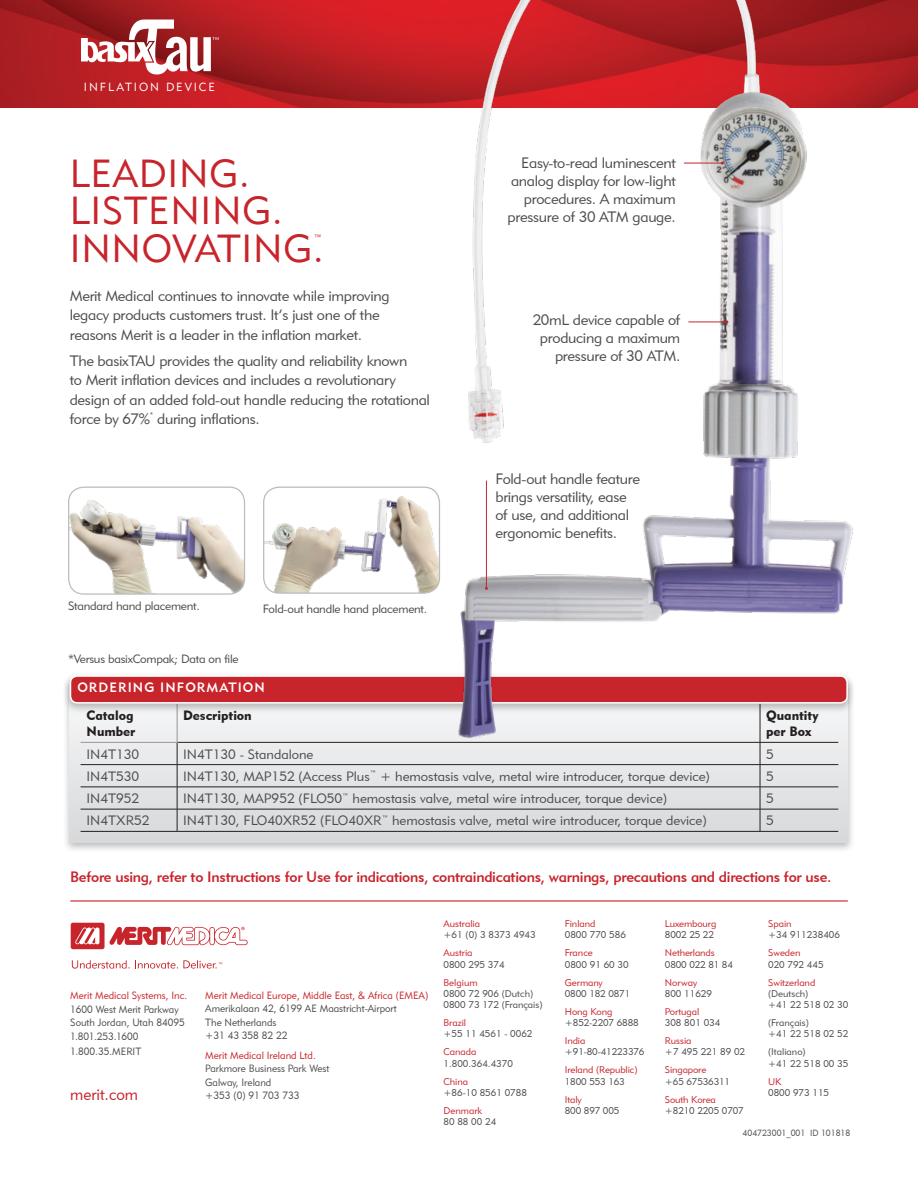
<style>
.page{position:relative;width:918px;height:1188px;background:#fff}
.page>*{position:absolute;margin:0;border:0;box-sizing:border-box;transform-origin:0 0}
.t1{font:39px/37.5px "Geometric 415 BT Lite A";letter-spacing:.02em;color:#c8242b}
.t2{font:16.5px "Geometric 415 BT Lite A";color:#c8242b;scale:.95 1}
.t3{font:15px/18px "Geometric 415 BT Lite A";letter-spacing:-.02em;color:#4b4c4d}
.t4{font:15px "Geometric 415 BT Medium A";letter-spacing:-.02em;color:#c8242b}
.white_header{font:13.5px "Geometric 415 BT Lite A";color:#4b4c4d}
.t5{font:13.5px/16.2px "Geometric 415 BT Black A";color:#231f20}
.t6{font:13.5px "Geometric 415 BT Medium A";letter-spacing:.08em;color:#fff}
.t7{font:12px "Geometric 415 BT Lite A";letter-spacing:-.02em;color:#4b4c4d}
.t8{font:11.7px "Geometric 415 BT Lite A";letter-spacing:.16em;color:#fff}
.t9{font:10.5px/13.5px "Geometric 415 BT Lite A";color:#4b4c4d;scale:.95 1}
.t10{font:10.5px "Geometric 415 BT Lite A";color:#c8242b;scale:.95 1}
.t11{font:10.5px "Geometric 415 BT Lite A";color:#c8242b}
.t12{font:9.75px/11.2px "Geometric 415 BT Lite A";color:#4b4c4d}
.t13{font:9.75px/11.2px "Geometric 415 BT Lite A";letter-spacing:-.01em;color:#c8242b}
.t14{font:9px "Geometric 415 BT Lite A";color:#4b4c4d;scale:.95 1}
.t15{font:7.05px "Geometric 415 BT Lite A";color:#4b4c4d}
.s1{color:#c8242b}
.s2{color:#4b4c4d}
</style>
<div class="page">
<div style="left:63px;top:677px;width:792px;height:176px;background:#231f20;opacity:.3"></div>
<svg style="left:70px;top:714px;width:778px;height:129px;background:#dfe0e2"></svg>
<hr style="left:177px;top:742px;width:583px;height:1px;background:#231f20">
<hr style="left:81px;top:764px;width:96px;height:1px;background:#231f20">
<hr style="left:177px;top:764px;width:583px;height:1px;background:#231f20">
<hr style="left:760px;top:764px;width:78px;height:1px;background:#231f20">
<hr style="left:81px;top:787px;width:96px;height:1px;background:#231f20">
<hr style="left:177px;top:787px;width:583px;height:1px;background:#231f20">
<hr style="left:760px;top:787px;width:78px;height:1px;background:#231f20">
<hr style="left:81px;top:809px;width:96px;height:1px;background:#231f20">
<hr style="left:177px;top:809px;width:583px;height:1px;background:#231f20">
<svg style="left:177px;top:743px;width:1px;height:88px"></svg>
<hr style="left:760px;top:809px;width:78px;height:1px;background:#231f20">
<svg style="left:760px;top:762px;width:1px;height:69px"></svg>
<hr style="left:81px;top:831px;width:96px;height:1px;background:#231f20">
<hr style="left:177px;top:831px;width:583px;height:1px;background:#231f20">
<hr style="left:760px;top:831px;width:78px;height:1px;background:#231f20">
<hr style="left:177px;top:704px;width:1px;height:38px;background:#939598">
<hr style="left:81px;top:742px;width:96px;height:1px;background:#939598">
<div style="left:63px;top:672px;width:792px;height:42px;background:#231f20;opacity:.3"></div>
<div style="left:71px;top:676px;width:776px;height:27px;background:#c8242b;border-radius:7px"></div>
<div style="left:70px;top:675px;width:778px;height:29px;border:2px solid #fff;border-radius:7px"></div>
<svg style="left:72px;top:960px;width:150px;height:9px"></svg>
<svg style="left:71px;top:923px;width:177px;height:26px"></svg>
<hr style="left:70px;top:900px;width:778px;height:2px;background:#c8242b">
<img style="left:0;top:0;width:918px;height:108px">
<svg style="left:81px;top:20px;width:137px;height:55px"></svg>
<img style="left:69px;top:487px;width:176px;height:107px">
<div style="left:68px;top:487px;width:177px;height:108px;border:1px solid #bcbdc0;border-radius:15px"></div>
<img style="left:264px;top:487px;width:142px;height:106px">
<div style="left:263px;top:487px;width:177px;height:107px;border:1px solid #bcbdc0;border-radius:16px"></div>
<img style="left:406px;top:0;width:447px;height:762px">
<hr style="left:688px;top:322px;width:39px;height:1px;background:#c8242b">
<hr style="left:486px;top:481px;width:1px;height:107px;background:#c8242b">
<hr style="left:684px;top:163px;width:38px;height:1px;background:#c8242b">
<p class="t8" style="left:84px;top:80px;width:132px">INFLATION DEVICE</p>
<p class="t1" style="left:70px;top:154px;width:256px">LEADING.<br>LISTENING.<br>INNOVATING.</p>
<p class="t11" style="left:314px;top:231px;width:10px">™</p>
<p class="t3" style="left:70px;top:285px;width:321px;line-height:19.5px">Merit Medical continues to innovate while improving legacy products customers trust. It’s just one of the reasons Merit is a leader in the inflation market.</p>
<p class="t3" style="left:70px;top:351px;width:362px;line-height:19.5px">The basixTAU provides the quality and reliability known<br>to Merit inflation devices and includes a revolutionary design of an added fold-out handle reducing the rotational force by 67%</p>
<p class="t15" style="left:150px;top:411px;width:5px">*</p>
<p class="t3" style="left:157px;top:410px;width:104px">during inflations.</p>
<p class="t7" style="left:68px;top:598px;width:133px">Standard hand placement.</p>
<p class="t7" style="left:68px;top:651px;width:172px">*Versus basixCompak; Data on file</p>
<p class="t7" style="left:263px;top:601px;width:166px">Fold-out handle hand placement.</p>
<p class="t6" style="left:77px;top:679px;width:189px">ORDERING INFORMATION</p>
<p class="t3" style="left:508px;top:154px;width:170px;text-align:right">Easy-to-read luminescent analog display for low-light procedures. A maximum pressure of 30 ATM gauge.</p>
<p class="t3" style="left:533px;top:311px;width:149px;text-align:right">20mL device capable of producing a maximum pressure of 30 ATM.</p>
<p class="t3" style="left:495px;top:469px;width:146px">Fold-out handle feature brings versatility, ease of use, and additional ergonomic benefits.</p>
<p class="t5" style="left:87px;top:707px;width:51px">Catalog<br>Number</p>
<p class="t5" style="left:183px;top:707px;width:70px">Description</p>
<p class="t5" style="left:766px;top:707px;width:54px">Quantity per Box</p>
<p class="white_header" style="left:87px;top:746px;width:54px">IN4T130</p>
<p class="white_header" style="left:183px;top:746px;width:132px">IN4T130 - Standalone</p>
<p class="white_header" style="left:766px;top:746px;width:9px">5</p>
<p class="white_header" style="left:87px;top:768px;width:54px">IN4T530</p>
<p class="white_header" style="left:183px;top:768px;width:528px">IN4T130, MAP152 (Access Plus<sup>™</sup> + hemostasis valve, metal wire introducer, torque device)</p>
<p class="white_header" style="left:766px;top:768px;width:9px">5</p>
<p class="white_header" style="left:87px;top:790px;width:54px">IN4T952</p>
<p class="white_header" style="left:183px;top:790px;width:486px">IN4T130, MAP952 (FLO50<sup>™</sup> hemostasis valve, metal wire introducer, torque device)</p>
<p class="white_header" style="left:766px;top:790px;width:9px">5</p>
<p class="white_header" style="left:87px;top:812px;width:65px">IN4TXR52</p>
<p class="white_header" style="left:183px;top:812px;width:525px">IN4T130, FLO40XR52 (FLO40XR<sup>™</sup> hemostasis valve, metal wire introducer, torque device)</p>
<p class="white_header" style="left:766px;top:812px;width:9px">5</p>
<p class="t4" style="left:70px;top:868px;width:763px">Before using, refer to Instructions for Use for indications, contraindications, warnings, precautions and directions for use.</p>
<p class="t10" style="left:70px;top:989px;width:125px">Merit Medical Systems, Inc.</p>
<p class="t9" style="left:70px;top:1002px;width:116px">1600 West Merit Parkway</p>
<p class="t9" style="left:70px;top:1015px;width:122px">South Jordan, Utah 84095</p>
<p class="t9" style="left:70px;top:1029px;width:73px">1.801.253.1600</p>
<p class="t9" style="left:70px;top:1044px;width:76px">1.800.35.MERIT</p>
<p class="t2" style="left:70px;top:1084px;width:73px">merit.com</p>
<p class="t10" style="left:205px;top:989px;width:236px">Merit Medical Europe, Middle East, &amp; Africa (EMEA)</p>
<p class="t9" style="left:205px;top:1002px;width:203px">Amerikalaan 42, 6199 AE Maastricht-Airport<br>The Netherlands</p>
<p class="t9" style="left:205px;top:1029px;width:88px">+31 43 358 82 22</p>
<p class="t10" style="left:205px;top:1049px;width:118px">Merit Medical Ireland Ltd.</p>
<p class="t9" style="left:205px;top:1062px;width:132px">Parkmore Business Park West</p>
<p class="t9" style="left:205px;top:1075px;width:71px">Galway, Ireland</p>
<p class="t9" style="left:205px;top:1089px;width:101px">+353 (0) 91 703 733</p>
<p class="t12" style="left:444px;top:918px;width:94px"><span class="s1">Australia<br></span>+61 (0) 3 8373 4943</p>
<p class="t12" style="left:444px;top:947px;width:63px"><span class="s1">Austria<br></span>0800 295 374</p>
<p class="t12" style="left:444px;top:976px;width:101px"><span class="s1">Belgium<br></span>0800 72 906 (Dutch)<br>0800 73 172 (Français)</p>
<p class="t12" style="left:444px;top:1017px;width:90px"><span class="s1">Brazil<br></span>+55 11 4561 - 0062</p>
<p class="t12" style="left:444px;top:1046px;width:71px"><span class="s1">Canada<br></span>1.800.364.4370</p>
<p class="t12" style="left:444px;top:1075px;width:85px"><span class="s1">China<br></span>+86-10 8561 0788</p>
<p class="t12" style="left:444px;top:1105px;width:54px"><span class="s1">Denmark<br></span>80 88 00 24</p>
<p class="t12" style="left:565px;top:918px;width:63px"><span class="s1">Finland<br></span>0800 770 586</p>
<p class="t12" style="left:565px;top:947px;width:65px"><span class="s1">France<br></span>0800 91 60 30</p>
<p class="t12" style="left:565px;top:976px;width:67px"><span class="s1">Germany<br></span>0800 182 0871</p>
<p class="t12" style="left:565px;top:1006px;width:75px"><span class="s1">Hong Kong </span>+852-2207 6888</p>
<p class="t12" style="left:565px;top:1035px;width:81px"><span class="s1">India </span>+91-80-41223376</p>
<p class="t13" style="left:565px;top:1064px;width:74px">Ireland (Republic)<br><span class="s2">1800 553 163</span></p>
<p class="t12" style="left:565px;top:1093px;width:56px"><span class="s1">Italy<br></span>800 897 005</p>
<p class="t13" style="left:665px;top:918px;width:53px">Luxembourg<br><span class="s2">8002 25 22</span></p>
<p class="t13" style="left:665px;top:947px;width:70px">Netherlands<br><span class="s2">0800 022 81 84</span></p>
<p class="t12" style="left:665px;top:976px;width:49px"><span class="s1">Norway<br></span>800 11629</p>
<p class="t12" style="left:665px;top:1006px;width:57px"><span class="s1">Portugal<br></span>308 801 034</p>
<p class="t12" style="left:665px;top:1035px;width:82px"><span class="s1">Russia<br></span>+7 495 221 89 02</p>
<p class="t12" style="left:665px;top:1064px;width:67px"><span class="s1">Singapore<br></span>+65 67536311</p>
<p class="t12" style="left:665px;top:1093px;width:80px"><span class="s1">South Korea </span>+8210 2205 0707</p>
<p class="t12" style="left:768px;top:918px;width:73px"><span class="s1">Spain<br></span>+34 911238406</p>
<p class="t12" style="left:768px;top:947px;width:57px"><span class="s1">Sweden<br></span>020 792 445</p>
<p class="t12" style="left:768px;top:976px;width:82px"><span class="s1">Switzerland </span>(Deutsch)<br>+41 22 518 02 30</p>
<p class="t12" style="left:768px;top:1017px;width:82px">(Français)<br>+41 22 518 02 52</p>
<p class="t12" style="left:768px;top:1046px;width:39px">(Italiano)</p>
<p class="t12" style="left:768px;top:1057px;width:82px">+41 22 518 00 35</p>
<p class="t12" style="left:768px;top:1075px;width:63px"><span class="s1">UK<br></span>0800 973 115</p>
<p class="t14" style="left:743px;top:1127px;width:115px">404723001_001 ID 101818</p>
</div>
